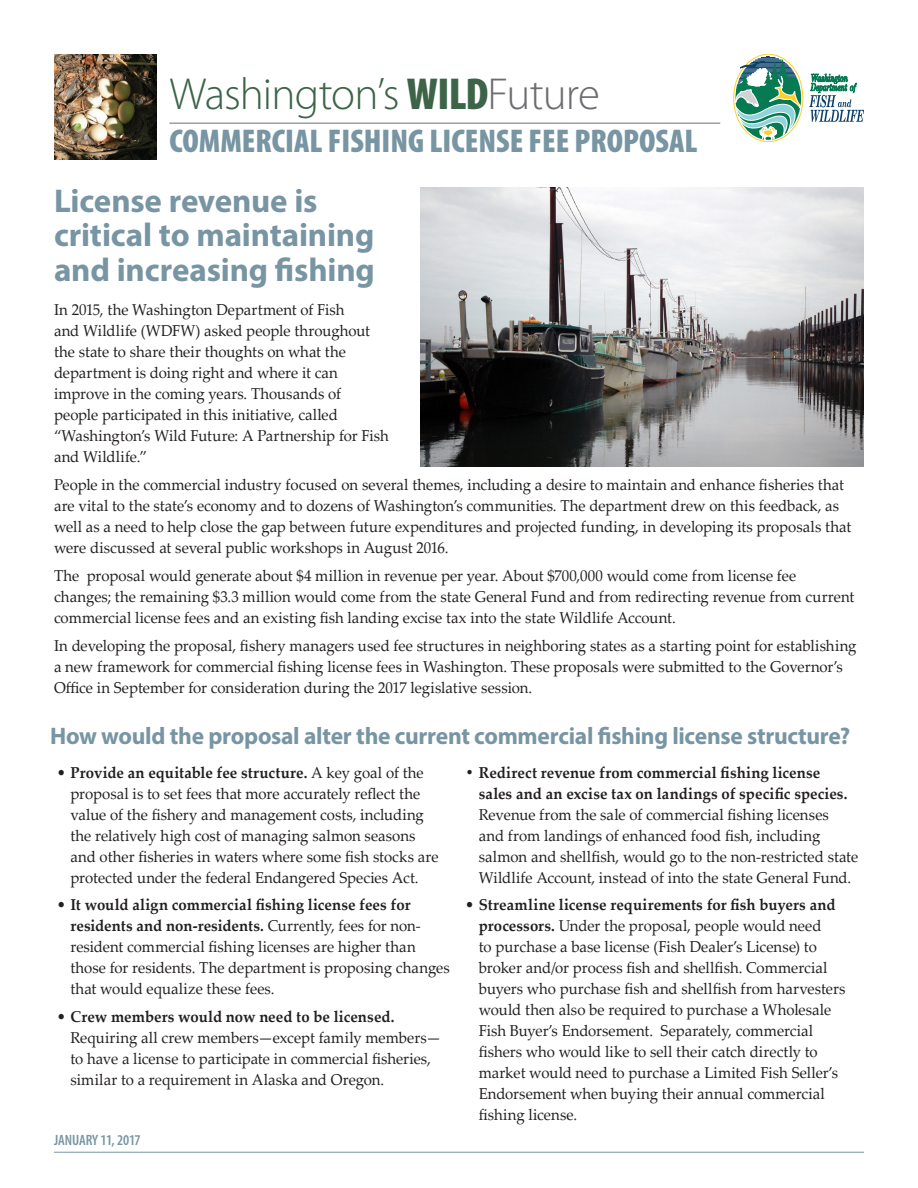
<style>
.page{position:relative;width:918px;height:1188px;background:#fff}
.page>*{position:absolute;margin:0;border:0;box-sizing:border-box;transform-origin:0 0}
.t1{font:300 45px "Myriad Pro";letter-spacing:-.02em;color:#3d6448}
.t2{font:700 33px/34.5px "Myriad Pro";letter-spacing:-.005em;color:#7895a3}
.t3{font:900 condensed 33px "Myriad Pro";color:#7895a3}
.t4{font:700 24px "Myriad Pro";letter-spacing:-.015em;color:#7895a3}
.t5{font:15.75px/21px "Palatino Linotype";color:#231f20;scale:.95 1}
.t6{font:600 condensed 15px "Myriad Pro";letter-spacing:-.01em;color:#7895a3}
.s1{font-weight:900;font-stretch:condensed}
.s2{color:#6c6d70}
.s3{font-weight:700}
</style>
<div class="page">
<img style="left:54px;top:54px;width:102px;height:106px">
<svg style="left:735px;top:56px;width:129px;height:84px"></svg>
<img style="left:421px;top:187px;width:443px;height:279px">
<hr style="left:169px;top:123px;width:551px;height:1px;background:#6c6d70">
<hr style="left:54px;top:1152px;width:810px;height:1px;background:#7895a3">
<p class="t1" style="left:169px;top:67px;width:432px">Washington’s <span class="s1">WILD</span><span class="s2">Future</span></p>
<p class="t3" style="left:169px;top:120px;width:530px">COMMERCIAL FISHING LICENSE FEE PROPOSAL</p>
<p class="t2" style="left:54px;top:182px;width:322px">License revenue is critical to maintaining and increasing fishing</p>
<p class="t5" style="left:54px;top:299px;width:354px">In 2015, the Washington Department of Fish<br>and Wildlife (WDFW) asked people throughout the state to share their thoughts on what the department is doing right and where it can improve in the coming years. Thousands of people participated in this initiative, called “Washington’s Wild Future: A Partnership for Fish and Wildlife.”</p>
<p class="t5" style="left:54px;top:474px;width:841px">People in the commercial industry focused on several themes, including a desire to maintain and enhance fisheries that are vital to the state’s economy and to dozens of Washington’s communities. The department drew on this feedback, as well as a need to help close the gap between future expenditures and projected funding, in developing its proposals that were discussed at several public workshops in August 2016.</p>
<p class="t5" style="left:54px;top:564px;width:844px">The proposal would generate about $4 million in revenue per year. About $700,000 would come from license fee changes; the remaining $3.3 million would come from the state General Fund and from redirecting revenue from current commercial license fees and an existing fish landing excise tax into the state Wildlife Account.</p>
<p class="t5" style="left:54px;top:634px;width:846px">In developing the proposal, fishery managers used fee structures in neighboring states as a starting point for establishing a new framework for commercial fishing license fees in Washington. These proposals were submitted to the Governor’s<br>Office in September for consideration during the 2017 legislative session.</p>
<p class="t4" style="left:50px;top:720px;width:802px">How would the proposal alter the current commercial fishing license structure?</p>
<p class="t5" style="left:70px;top:761px;width:389px;text-indent:-14px">• <span class="s3">Provide an equitable fee structure.</span> A key goal of the proposal is to set fees that more accurately reflect the value of the fishery and management costs, including the relatively high cost of managing salmon seasons and other fisheries in waters where some fish stocks are protected under the federal Endangered Species Act.</p>
<p class="t5" style="left:70px;top:894px;width:401px;text-indent:-14px">• <span class="s3">It would align commercial fishing license fees for residents and non-residents.</span> Currently, fees for non&shy;resident commercial fishing licenses are higher than those for residents. The department is proposing changes that would equalize these fees.</p>
<p class="t5" style="left:70px;top:1006px;width:392px;text-indent:-14px">• <span class="s3">Crew members would now need to be licensed.<br></span>Requiring all crew members—except family members— to have a license to participate in commercial fisheries, similar to a requirement in Alaska and Oregon.</p>
<p class="t6" style="left:54px;top:1131px;width:88px">JANUARY 11, 2017</p>
<p class="t5" style="left:479px;top:761px;width:401px;text-indent:-14px"><span class="s3">• Redirect revenue from commercial fishing license<br>sales and an excise tax on landings of specific species.<br></span>Revenue from the sale of commercial fishing licenses and from landings of enhanced food fish, including salmon and shellfish, would go to the non-restricted state Wildlife Account, instead of into the state General Fund.</p>
<p class="t5" style="left:479px;top:894px;width:387px;text-indent:-14px">• <span class="s3">Streamline license requirements for fish buyers and processors.</span> Under the proposal, people would need<br>to purchase a base license (Fish Dealer’s License) to broker and/or process fish and shellfish. Commercial buyers who purchase fish and shellfish from harvesters would then also be required to purchase a Wholesale Fish Buyer’s Endorsement. Separately, commercial fishers who would like to sell their catch directly to market would need to purchase a Limited Fish Seller’s Endorsement when buying their annual commercial fishing license.</p>
</div>
